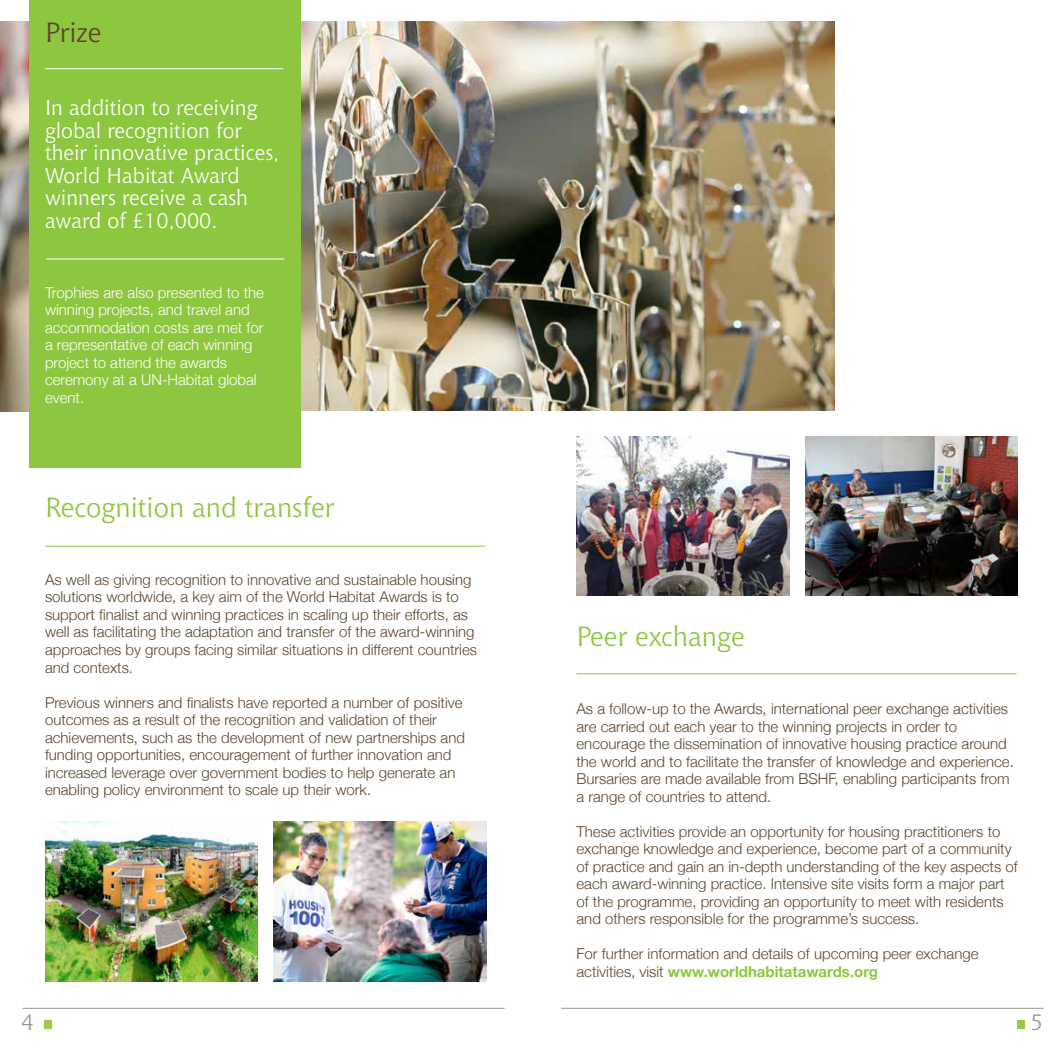
<style>
.page{position:relative;width:1063px;height:1053px;background:#fff}
.page>*{position:absolute;margin:0;border:0;box-sizing:border-box;transform-origin:0 0}
.t1{font:27.5px "Chianti BT";color:#8dc63f}
.t2{font:27.5px "Chianti BT";color:#5b452f}
.t3{font:22.5px "Chianti BT";color:#939598}
.t4{font:21.25px/22.5px "Chianti BT";color:#fff}
.t5{font:300 15px/17.5px "Helvetica Neue";color:#5b452f}
.t6{font:300 15px/17.5px "Helvetica Neue";color:#fff}
.s1{font-weight:700;color:#8dc63f}
</style>
<div class="page">
<img style="left:0;top:21px;width:30px;height:390px">
<img style="left:301px;top:21px;width:533px;height:390px">
<div style="left:30px;top:0;width:271px;height:467px;background:#8dc63f"></div>
<img style="left:45px;top:821px;width:213px;height:160px">
<img style="left:576px;top:436px;width:213px;height:160px">
<img style="left:805px;top:436px;width:213px;height:160px">
<img style="left:274px;top:821px;width:212px;height:160px">
<div style="left:44px;top:1020px;width:8px;height:8px;background:#9aca3f"></div>
<div style="left:1017px;top:1020px;width:8px;height:8px;background:#9aca3f"></div>
<hr style="left:22px;top:1007px;width:483px;height:1px;background:#939598">
<hr style="left:561px;top:1007px;width:483px;height:1px;background:#939598">
<hr style="left:45px;top:68px;width:238px;height:1px;background:#fff">
<hr style="left:46px;top:259px;width:239px;height:1px;background:#fff">
<hr style="left:576px;top:673px;width:441px;height:1px;background:#8dc63f">
<hr style="left:45px;top:546px;width:440px;height:1px;background:#8dc63f">
<h1 class="t2" style="left:45px;top:16px;width:58px">Prize</h1>
<h3 class="t4" style="left:45px;top:96px;width:236px">In addition to receiving global recognition for their innovative practices,<br>World Habitat Award winners receive a cash award of £10,000.</h3>
<p class="t6" style="left:45px;top:283px;width:220px">Trophies are also presented to the winning projects, and travel and accommodation costs are met for a representative of each winning project to attend the awards ceremony at a UN-Habitat global event.</p>
<h1 class="t1" style="left:45px;top:491px;width:291px">Recognition and transfer</h1>
<p class="t5" style="left:45px;top:570px;width:434px">As well as giving recognition to innovative and sustainable housing solutions worldwide, a key aim of the World Habitat Awards is to support finalist and winning practices in scaling up their efforts, as well as facilitating the adaptation and transfer of the award-winning approaches by groups facing similar situations in different countries and contexts.</p>
<p class="t5" style="left:45px;top:692px;width:422px">Previous winners and finalists have reported a number of positive outcomes as a result of the recognition and validation of their achievements, such as the development of new partnerships and funding opportunities, encouragement of further innovation and increased leverage over government bodies to help generate an enabling policy environment to scale up their work.</p>
<h1 class="t1" style="left:576px;top:620px;width:170px">Peer exchange</h1>
<p class="t5" style="left:576px;top:699px;width:439px">As a follow-up to the Awards, international peer exchange activities are carried out each year to the winning projects in order to encourage the dissemination of innovative housing practice around the world and to facilitate the transfer of knowledge and experience.<br>Bursaries are made available from BSHF, enabling participants from a range of countries to attend.</p>
<p class="t5" style="left:576px;top:821px;width:443px">These activities provide an opportunity for housing practitioners to exchange knowledge and experience, become part of a community of practice and gain an in-depth understanding of the key aspects of each award-winning practice. Intensive site visits form a major part of the programme, providing an opportunity to meet with residents and others responsible for the programme’s success.</p>
<p class="t5" style="left:576px;top:944px;width:404px">For further information and details of upcoming peer exchange activities, visit <span class="s1">www.worldhabitatawards.org</span></p>
<h2 class="t3" style="left:21px;top:1008px;width:14px">4</h2>
<h2 class="t3" style="left:1030px;top:1008px;width:14px">5</h2>
</div>
